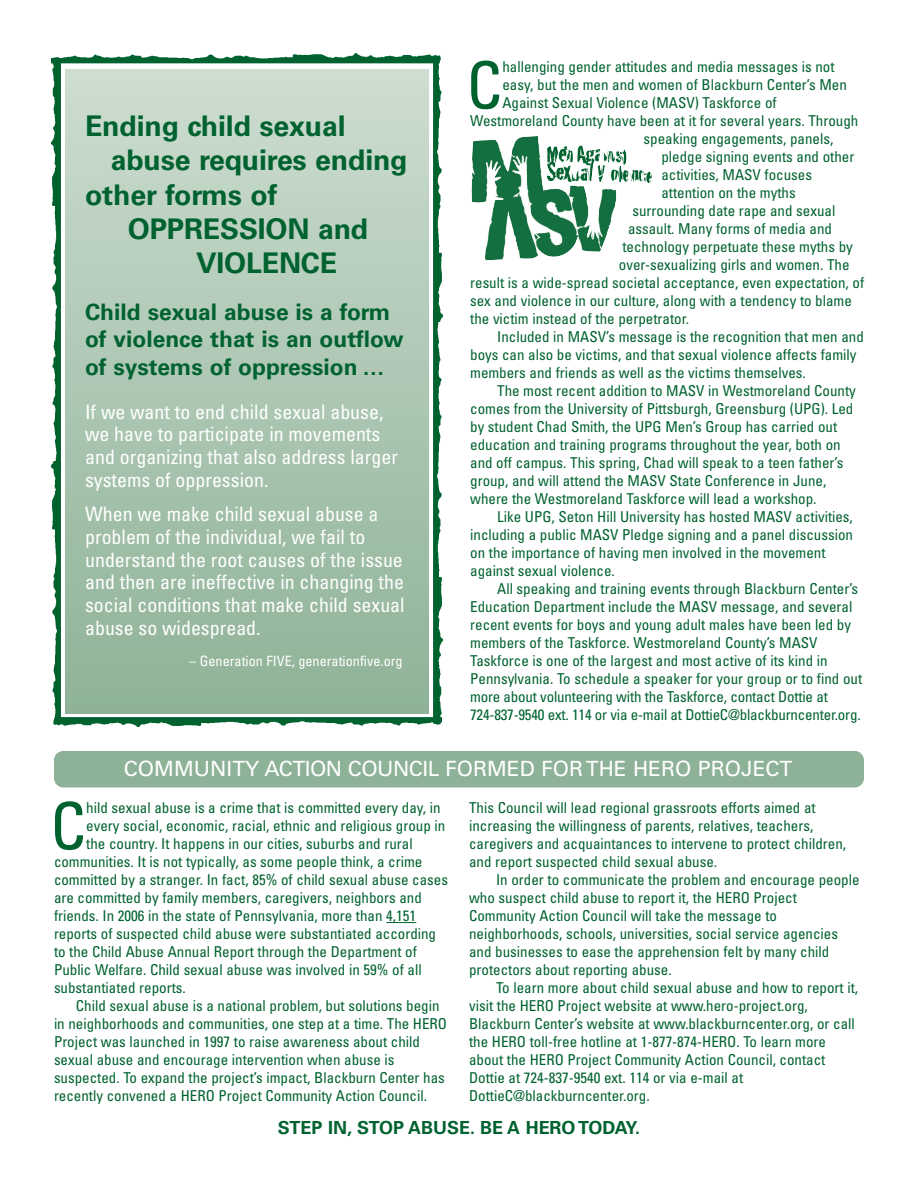
<style>
.page{position:relative;width:918px;height:1188px;background:#fff}
.page>*{position:absolute;margin:0;border:0;box-sizing:border-box;transform-origin:0 0}
.t1{font:condensed 64.8px "Univers";color:#00622f}
.t2{font:700 28.5px "Univers";letter-spacing:-.005em;color:#00622f}
.t3{font:700 22.8px/27.3px "Univers";color:#00622f}
.t4{font:21px "Univers";color:#fff}
.t5{font:condensed 19.95px/22.8px "Univers";color:#fff}
.t6{font:700 18px "Univers";color:#00622f}
.t7{font:condensed 15px/18px "Univers";color:#00622f}
.t8{font:condensed 14.25px "Univers";color:#fff}
</style>
<div class="page">
<div style="left:65px;top:69px;width:364px;height:644px;background:linear-gradient(to bottom,#ccdcd0,#8eb297)"></div>
<hr style="left:386px;top:922px;width:30px;height:1px;background:#00622f">
<div style="left:54px;top:751px;width:810px;height:37px;background:#8eb297;border-radius:9px"></div>
<img style="left:53px;top:700px;width:364px;height:28px">
<img style="left:77px;top:53px;width:364px;height:28px">
<img style="left:50px;top:55px;width:27px;height:407px">
<img style="left:50px;top:462px;width:27px;height:262px">
<img style="left:417px;top:321px;width:27px;height:404px">
<img style="left:417px;top:59px;width:27px;height:262px">
<img style="left:471px;top:136px;width:181px;height:125px">
<h2 class="t2" style="left:85px;top:116px;width:262px">Ending child sexual</h2>
<h2 class="t2" style="left:111px;top:150px;width:298px">abuse requires ending</h2>
<h2 class="t2" style="left:85px;top:184px;width:194px">other forms of</h2>
<h2 class="t2" style="left:128px;top:218px;width:242px">OPPRESSION and</h2>
<h2 class="t2" style="left:196px;top:252px;width:143px">VIOLENCE</h2>
<h3 class="t3" style="left:85px;top:300px;width:320px">Child sexual abuse is a form of violence that is an outflow of systems of oppression …</h3>
<h3 class="t5" style="left:85px;top:402px;width:314px">If we want to end child sexual abuse, we have to participate in movements and organizing that also address larger systems of oppression.</h3>
<h3 class="t5" style="left:85px;top:504px;width:321px">When we make child sexual abuse a problem of the individual, we fail to understand the root causes of the issue and then are ineffective in changing the social conditions that make child sexual abuse so widespread.</h3>
<p class="t8" style="left:189px;top:656px;width:215px">– Generation FIVE, generationfive.org</p>
<h1 class="t1" style="left:466px;top:62px;width:38px">C</h1>
<p class="t7" style="left:502px;top:59px;width:334px">hallenging gender attitudes and media messages is not</p>
<p class="t7" style="left:502px;top:77px;width:346px">easy, but the men and women of Blackburn Center’s Men</p>
<p class="t7" style="left:502px;top:95px;width:276px">Against Sexual Violence (MASV) Taskforce of</p>
<p class="t7" style="left:470px;top:113px;width:390px">Westmoreland County have been at it for several years. Through</p>
<p class="t7" style="left:644px;top:131px;width:191px">speaking engagements, panels,</p>
<p class="t7" style="left:661px;top:149px;width:194px">pledge signing events and other</p>
<p class="t7" style="left:661px;top:167px;width:152px">activities, MASV focuses</p>
<p class="t7" style="left:661px;top:185px;width:136px">attention on the myths</p>
<p class="t7" style="left:632px;top:203px;width:204px">surrounding date rape and sexual</p>
<p class="t7" style="left:628px;top:221px;width:206px">assault. Many forms of media and</p>
<p class="t7" style="left:622px;top:239px;width:232px">technology perpetuate these myths by</p>
<p class="t7" style="left:619px;top:257px;width:232px">over-sexualizing girls and women. The</p>
<p class="t7" style="left:470px;top:275px;width:396px">result is a wide-spread societal acceptance, even expectation, of</p>
<p class="t7" style="left:470px;top:293px;width:383px">sex and violence in our culture, along with a tendency to blame</p>
<p class="t7" style="left:470px;top:311px;width:220px">the victim instead of the perpetrator.</p>
<p class="t7" style="left:497px;top:329px;width:368px">Included in MASV’s message is the recognition that men and</p>
<p class="t7" style="left:470px;top:347px;width:388px">boys can also be victims, and that sexual violence affects family</p>
<p class="t7" style="left:470px;top:365px;width:337px">members and friends as well as the victims themselves.</p>
<p class="t7" style="left:497px;top:383px;width:360px">The most recent addition to MASV in Westmoreland County</p>
<p class="t7" style="left:470px;top:401px;width:385px">comes from the University of Pittsburgh, Greensburg (UPG). Led</p>
<p class="t7" style="left:470px;top:419px;width:369px">by student Chad Smith, the UPG Men’s Group has carried out</p>
<p class="t7" style="left:470px;top:437px;width:372px">education and training programs throughout the year, both on</p>
<p class="t7" style="left:470px;top:455px;width:375px">and off campus. This spring, Chad will speak to a teen father’s</p>
<p class="t7" style="left:470px;top:473px;width:358px">group, and will attend the MASV State Conference in June,</p>
<p class="t7" style="left:470px;top:491px;width:348px">where the Westmoreland Taskforce will lead a workshop.</p>
<p class="t7" style="left:497px;top:509px;width:357px">Like UPG, Seton Hill University has hosted MASV activities,</p>
<p class="t7" style="left:470px;top:527px;width:384px">including a public MASV Pledge signing and a panel discussion</p>
<p class="t7" style="left:470px;top:545px;width:357px">on the importance of having men involved in the movement</p>
<p class="t7" style="left:470px;top:563px;width:146px">against sexual violence.</p>
<p class="t7" style="left:497px;top:581px;width:363px">All speaking and training events through Blackburn Center’s</p>
<p class="t7" style="left:470px;top:599px;width:384px">Education Department include the MASV message, and several</p>
<p class="t7" style="left:470px;top:617px;width:382px">recent events for boys and young adult males have been led by</p>
<p class="t7" style="left:470px;top:635px;width:349px">members of the Taskforce. Westmoreland County’s MASV</p>
<p class="t7" style="left:470px;top:653px;width:359px">Taskforce is one of the largest and most active of its kind in</p>
<p class="t7" style="left:470px;top:671px;width:394px">Pennsylvania. To schedule a speaker for your group or to find out</p>
<p class="t7" style="left:470px;top:689px;width:359px">more about volunteering with the Taskforce, contact Dottie at</p>
<p class="t7" style="left:470px;top:707px;width:392px">724-837-9540 ext. 114 or via e-mail at DottieC@blackburncenter.org.</p>
<h3 class="t4" style="left:124px;top:761px;width:670px">COMMUNITY ACTION COUNCIL FORMED FOR THE HERO PROJECT</h3>
<h1 class="t1" style="left:50px;top:802px;width:38px">C</h1>
<p class="t7" style="left:86px;top:800px;width:356px">hild sexual abuse is a crime that is committed every day, in</p>
<p class="t7" style="left:86px;top:818px;width:361px">every social, economic, racial, ethnic and religious group in</p>
<p class="t7" style="left:86px;top:836px;width:328px">the country. It happens in our cities, suburbs and rural</p>
<p class="t7" style="left:54px;top:854px;width:370px">communities. It is not typically, as some people think, a crime</p>
<p class="t7" style="left:54px;top:872px;width:396px">committed by a stranger. In fact, 85% of child sexual abuse cases</p>
<p class="t7" style="left:54px;top:890px;width:369px">are committed by family members, caregivers, neighbors and</p>
<p class="t7" style="left:54px;top:908px;width:364px">friends. In 2006 in the state of Pennsylvania, more than 4,151</p>
<p class="t7" style="left:54px;top:926px;width:384px">reports of suspected child abuse were substantiated according</p>
<p class="t7" style="left:54px;top:944px;width:364px">to the Child Abuse Annual Report through the Department of</p>
<p class="t7" style="left:54px;top:962px;width:369px">Public Welfare. Child sexual abuse was involved in 59% of all</p>
<p class="t7" style="left:54px;top:980px;width:133px">substantiated reports.</p>
<p class="t7" style="left:76px;top:998px;width:365px">Child sexual abuse is a national problem, but solutions begin</p>
<p class="t7" style="left:54px;top:1016px;width:395px">in neighborhoods and communities, one step at a time. The HERO</p>
<p class="t7" style="left:54px;top:1034px;width:368px">Project was launched in 1997 to raise awareness about child</p>
<p class="t7" style="left:54px;top:1052px;width:342px">sexual abuse and encourage intervention when abuse is</p>
<p class="t7" style="left:54px;top:1070px;width:392px">suspected. To expand the project’s impact, Blackburn Center has</p>
<p class="t7" style="left:54px;top:1088px;width:375px">recently convened a HERO Project Community Action Council.</p>
<p class="t7" style="left:469px;top:800px;width:379px">This Council will lead regional grassroots efforts aimed at increasing the willingness of parents, relatives, teachers, caregivers and acquaintances to intervene to protect children, and report suspected child sexual abuse.</p>
<p class="t7" style="left:469px;top:872px;width:392px;text-indent:27px">In order to communicate the problem and encourage people who suspect child abuse to report it, the HERO Project Community Action Council will take the message to neighborhoods, schools, universities, social service agencies and businesses to ease the apprehension felt by many child protectors about reporting abuse.</p>
<p class="t7" style="left:469px;top:980px;width:391px;text-indent:27px">To learn more about child sexual abuse and how to report it, visit the HERO Project website at www.hero-project.org, Blackburn Center’s website at www.blackburncenter.org, or call the HERO toll-free hotline at 1-877-874-HERO. To learn more about the HERO Project Community Action Council, contact Dottie at 724-837-9540 ext. 114 or via e-mail at DottieC@blackburncenter.org.</p>
<p class="t6" style="left:278px;top:1121px;width:364px">STEP IN, STOP ABUSE. BE A HERO TODAY.</p>
</div>
